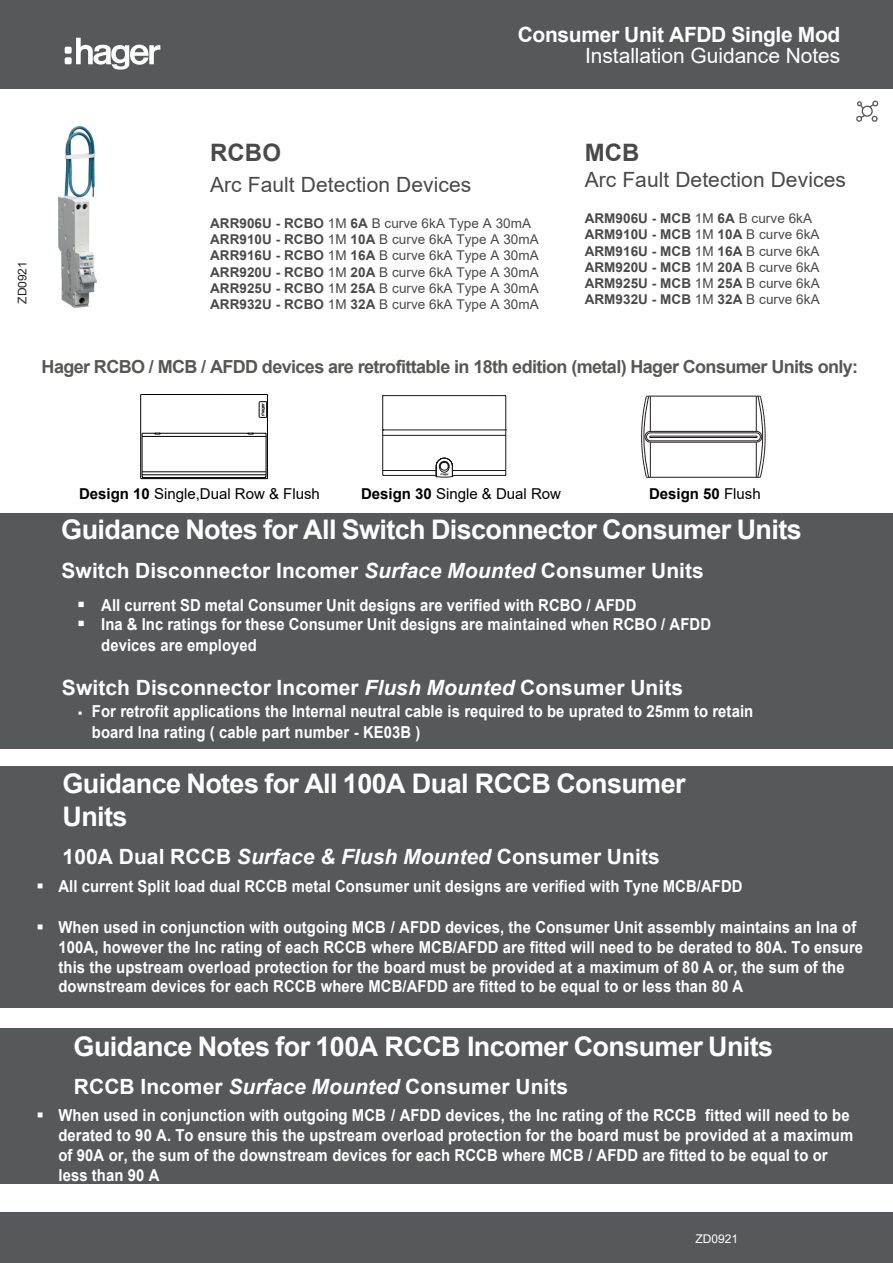
<style>
.page{position:relative;width:893px;height:1263px;background:#fff}
.page>*{position:absolute;margin:0;border:0;box-sizing:border-box;transform-origin:0 0}
.t1{font:700 27px/32.4px "Arial";letter-spacing:-.025em;color:#fff}
.t2{font:700 24px "Arial";letter-spacing:.005em;color:#494949}
.t3{font:700 21px "Arial";letter-spacing:.005em;color:#fff}
.t4{font:21px "Arial";letter-spacing:.005em;color:#494949}
.t5{font:700 21px "Arial";letter-spacing:-.015em;color:#fff}
.t6{font:21px "Arial";letter-spacing:-.005em;color:#fff}
.t7{font:700 18px "Arial";letter-spacing:-.035em;color:#575756}
.t8{font:700 16.5px/19.8px "Arial";letter-spacing:.005em;color:#fff;scale:.9 1}
.t9{font:15px "Arial";color:#000}
.t10{font:700 15px "Arial";color:#000}
.t11{font:13.5px/16.2px "Arial";letter-spacing:.005em;color:#494949}
.t12{font:12px "Arial";letter-spacing:.005em;color:#fff}
.t13{font:12px "Helvetica Neue LT Std";color:#231f20}
.s1{font-family:"Arial"}
.s2{font-weight:700}
.s3{font-style:inherit}
.s4{font-weight:400}
.s5{font-style:italic}
</style>
<div class="page">
<div style="left:0;top:1212px;width:893px;height:51px;background:#57585a"></div>
<div style="left:0;top:0;width:893px;height:89px;background:#57585a"></div>
<svg style="left:76px;top:38px;width:84px;height:32px"></svg>
<div style="left:65px;top:47px;width:7px;height:7px;background:#fff;border-radius:2px"></div>
<div style="left:65px;top:57px;width:7px;height:7px;background:#fff;border-radius:2px"></div>
<img style="left:59px;top:127px;width:38px;height:180px">
<svg style="left:856px;top:101px;width:23px;height:21px"></svg>
<svg style="left:140px;top:394px;width:128px;height:86px"></svg>
<svg style="left:382px;top:395px;width:125px;height:83px"></svg>
<hr style="left:651px;top:477px;width:105px;height:1px;background:#231f20">
<hr style="left:650px;top:396px;width:106px;height:1px;background:#231f20">
<div style="left:645px;top:431px;width:117px;height:11px;border:1px solid #231f20;border-radius:5px"></div>
<div style="left:646px;top:433px;width:115px;height:8px;border:1px solid #231f20;border-radius:4px"></div>
<div style="left:649px;top:436px;width:108px;height:2px;border:1px solid #231f20"></div>
<svg style="left:641px;top:395px;width:10px;height:83px"></svg>
<svg style="left:756px;top:395px;width:10px;height:83px"></svg>
<div style="left:0;top:513px;width:893px;height:235px;background:#57585a"></div>
<div style="left:0;top:766px;width:893px;height:241px;background:#57585a"></div>
<div style="left:0;top:1029px;width:893px;height:155px;background:#57585a"></div>
<p class="t5" style="left:518px;top:20px;width:324px">Consumer Unit AFDD Single Mod</p>
<p class="t6" style="left:585px;top:41px;width:257px">Installation Guidance Notes</p>
<p class="t13" style="left:15px;top:304px;width:44px;rotate:-90deg">ZD0<span class="s1">921</span></p>
<h2 class="t2" style="left:210px;top:136px;width:72px">RCBO</h2>
<p class="t4" style="left:210px;top:170px;width:263px">Arc Fault Detection Devices</p>
<p class="t11" style="left:210px;top:215px;width:330px"><span class="s2">ARR906U - RCBO</span> 1M <span class="s2">6A</span> B curve 6kA Type A 30mA <span class="s2">ARR910U - RCBO</span> 1M <span class="s2">10A</span> B curve 6kA Type A 30mA <span class="s2">ARR916U - RCBO</span> 1M <span class="s2">16A</span> B curve 6kA Type A 30mA <span class="s2">ARR920U - RCBO</span> 1M <span class="s2">20A</span> B curve 6kA Type A 30mA <span class="s2">ARR925U - RCBO</span> 1M <span class="s2">25A</span> B curve 6kA Type A 30mA <span class="s2">ARR932U - RCBO</span> 1M <span class="s2">32A</span> B curve 6kA Type A 30mA</p>
<h2 class="t2" style="left:585px;top:135px;width:56px">MCB</h2>
<p class="t4" style="left:585px;top:165px;width:263px">Arc Fault Detection Devices</p>
<p class="t11" style="left:585px;top:210px;width:236px"><span class="s2">ARM906U -</span> <span class="s2">MCB</span> 1M <span class="s2">6A</span> B curve 6kA<br><span class="s2">ARM910U -</span> <span class="s2">MCB</span> 1M <span class="s2">10A</span> B curve 6kA<br><span class="s2">ARM916U -</span> <span class="s2">MCB</span> 1M <span class="s2">16A</span> B curve 6kA<br><span class="s2">ARM920U -</span> <span class="s2">MCB</span> 1M <span class="s2">20A</span> B curve 6kA<br><span class="s2">ARM925U -</span> <span class="s2">MCB</span> 1M <span class="s2">25A</span> B curve 6kA<br><span class="s2">ARM932U -</span> <span class="s2">MCB</span> 1M <span class="s2">32A</span> B curve 6kA</p>
<p class="t7" style="left:42px;top:354px;width:818px">Hager RCBO / MCB / AFDD devices are retrofittable in 18th edition (metal) Hager Consumer <span class="s3">U</span>nits only:</p>
<p class="t9" style="left:79px;top:483px;width:242px"><span class="s2">Design 10</span> Single,Dual Row &amp; Flush</p>
<p class="t9" style="left:361px;top:483px;width:202px"><span class="s2">Design 30</span> Single &amp; Dual Row</p>
<p class="t10" style="left:649px;top:483px;width:113px">Design 50 <span class="s4">Flush</span></p>
<h1 class="t1" style="left:61px;top:514px;width:742px">Guidance Notes for All Switch Disconnector Consumer <span class="s3">U</span>nits</h1>
<p class="t3" style="left:61px;top:556px;width:644px">Switch Disconnector Incomer <span class="s5">Surface Mounted</span> Consumer <span class="s3">U</span>nits</p>
<p class="t8" style="left:77px;top:595px;width:623px">▪ All current SD metal Consumer <span class="s3">U</span>nit designs are verified with RCBO / AFDD</p>
<p class="t8" style="left:101px;top:614px;width:679px;line-height:21px;text-indent:-24px">▪ Ina &amp; Inc ratings for these <span class="s3">C</span>onsumer <span class="s3">U</span>nit designs are maintained when RCBO / AFDD devices are employed</p>
<p class="t3" style="left:62px;top:673px;width:623px">Switch Disconnector Incomer <span class="s5">Flush Mounted</span> Consumer <span class="s3">U</span>nits</p>
<p class="t8" style="left:92px;top:701px;width:736px;line-height:21px;text-indent:-14px">▪ For retrofit applications <span class="s3">t</span>he Internal <span class="s3">neutral</span> cable is required to be uprated to 25mm to retain board Ina rating ( cable part number - KE03B )</p>
<h1 class="t1" style="left:62px;top:768px;width:625px">Guidance Notes for All 100A Dual RCCB Consumer<br><span class="s3">U</span>nits</h1>
<p class="t3" style="left:63px;top:842px;width:599px">100A Dual RCCB <span class="s5">Surface &amp; Flush Mounted</span> Consumer <span class="s3">U</span>nits</p>
<p class="t8" style="left:36px;top:876px;width:786px">▪ All current Split load dual RCCB metal Consumer unit designs are verified with Tyne MCB/AFDD</p>
<p class="t8" style="left:58px;top:917px;width:895px;text-indent:-22px">▪ When used in conjunction with outgoing MCB / AF<span class="s3">D</span>D devices, the <span class="s3">C</span>onsumer <span class="s3">U</span>nit assembly maintains an Ina of 100A, however the Inc rating of each RCCB <span class="s3">where MCB/AFDD are fitted</span> will need to be derated to 80A. To ensure this the upstream overload protection for the board must be provided at a maximum of 80 A or, the sum of the downstream devices for each RCCB <span class="s3">where MCB/AFDD are fitted</span> to be <span class="s3">equal to or less than</span> 80 A</p>
<h1 class="t1" style="left:74px;top:1030px;width:701px">Guidance Notes for <span class="s3">100A RCCB Incomer</span> Consumer <span class="s3">U</span>nits</h1>
<p class="t3" style="left:74px;top:1072px;width:496px"><span class="s3">RCCB</span> Incomer <span class="s5">Surface Mounted</span> Consumer <span class="s3">U</span>nits</p>
<p class="t8" style="left:58px;top:1106px;width:884px;text-indent:-22px">▪ When used in conjunction with outgoing MCB / AF<span class="s3">D</span>D devices, th<span class="s3">e</span> Inc rating of <span class="s3">the</span> RCCB <span class="s3">fitted</span> will need to be derated to <span class="s3">9</span>0 A. To ensure this the upstream overload protection for the board must be provided at a maximum of <span class="s3">9</span>0A or, the sum of the downstream devices for each RCCB <span class="s3">where MCB / AFDD are fitted</span> to be <span class="s3">equal to or less than 9</span>0 A</p>
<p class="t12" style="left:695px;top:1230px;width:44px">ZD0921</p>
</div>
